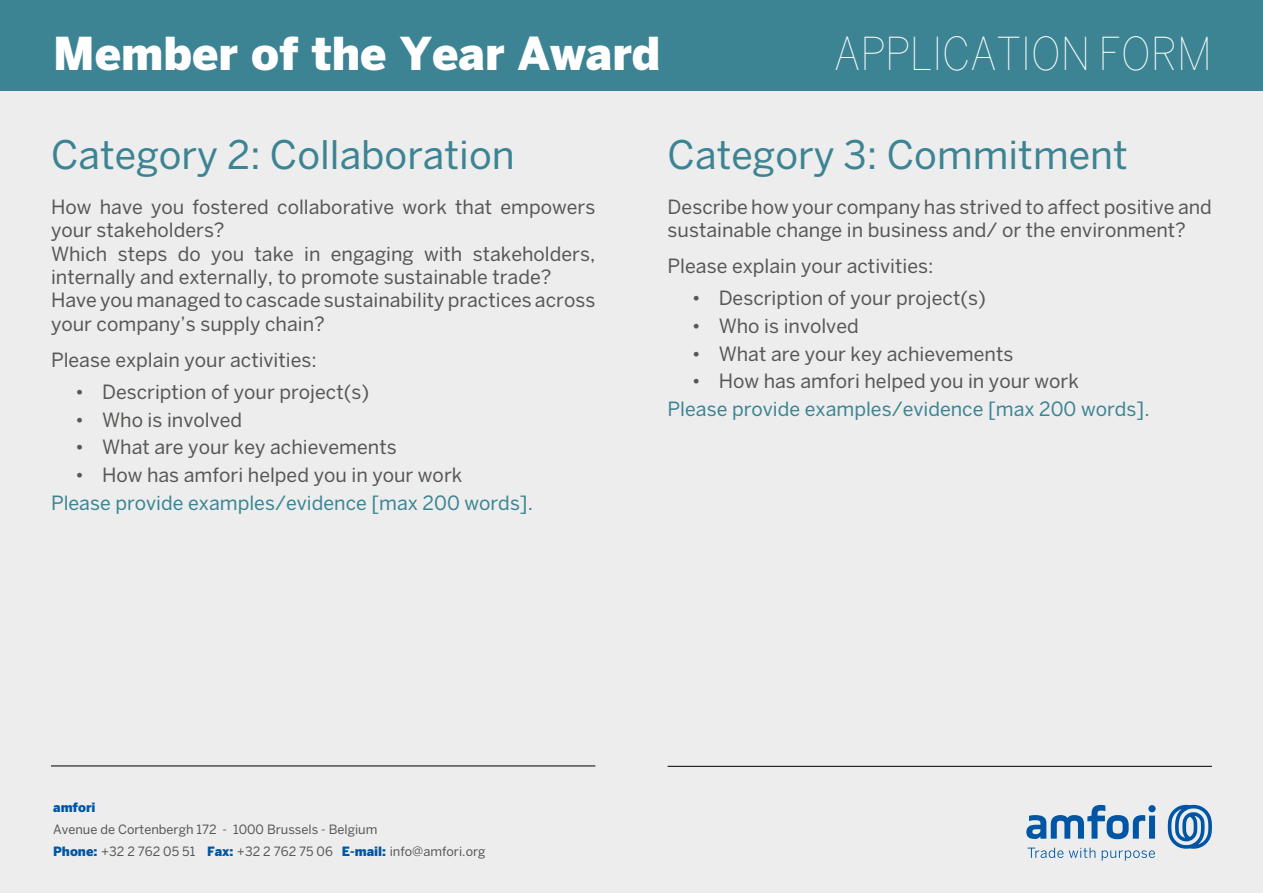
<style>
.page{position:relative;width:1263px;height:893px;background:#ededed}
.page>*{position:absolute;margin:0;border:0;box-sizing:border-box;transform-origin:0 0}
.t1{font:900 45px "Benton Sans";color:#fff}
.t2{font:100 45px "Benton Sans";color:#fff;scale:.9 1}
.t3{font:39px "Benton Sans";color:#3c8493}
.t4{font:19.5px/23.4px "Benton Sans";color:#575756}
.t5{font:19.5px "Benton Sans";color:#3c8493}
.t6{font:12.75px/22.2px "Benton Sans";color:#575756}
.t7{font:900 12.75px "Benton Sans";color:#0056a4}
.s1{font-weight:900;color:#0056a4}
</style>
<div class="page">
<svg style="left:1168px;top:805px;width:44px;height:44px"></svg>
<svg style="left:1027px;top:848px;width:36px;height:10px"></svg>
<svg style="left:1069px;top:848px;width:26px;height:10px"></svg>
<svg style="left:1102px;top:850px;width:53px;height:11px"></svg>
<svg style="left:1026px;top:805px;width:129px;height:34px"></svg>
<div style="left:0;top:0;width:1263px;height:90px;background:#3c8493"></div>
<hr style="left:51px;top:766px;width:544px;height:1px;background:#000">
<hr style="left:668px;top:766px;width:544px;height:1px;background:#000">
<h1 class="t1" style="left:53px;top:27px;width:609px">Member of the Year Award</h1>
<h1 class="t2" style="left:834px;top:28px;width:421px">APPLICATION FORM</h1>
<h2 class="t3" style="left:51px;top:132px;width:465px">Category 2: Collaboration</h2>
<p class="t4" style="left:51px;top:195px;width:546px">How have you fostered collaborative work that empowers your stakeholders?<br>Which steps do you take in engaging with stakeholders, internally and externally, to promote sustainable trade?<br>Have you managed to cascade sustainability practices across your company’s supply chain?</p>
<p class="t4" style="left:51px;top:348px;width:267px">Please explain your activities:</p>
<p class="t4" style="left:75px;top:380px;width:296px">• Description of your project(s)</p>
<p class="t4" style="left:75px;top:408px;width:169px">• Who is involved</p>
<p class="t4" style="left:75px;top:435px;width:323px">• What are your key achievements</p>
<p class="t4" style="left:75px;top:463px;width:389px">• How has amfori helped you in your work</p>
<p class="t5" style="left:51px;top:491px;width:483px">Please provide examples/evidence [max 200 words].</p>
<h2 class="t3" style="left:668px;top:132px;width:462px">Category 3: Commitment</h2>
<p class="t4" style="left:668px;top:195px;width:546px">Describe how your company has strived to affect positive and sustainable change in business and/ or the environment?</p>
<p class="t4" style="left:668px;top:254px;width:267px">Please explain your activities:</p>
<p class="t4" style="left:692px;top:286px;width:296px">• Description of your project(s)</p>
<p class="t4" style="left:692px;top:314px;width:169px">• Who is involved</p>
<p class="t4" style="left:692px;top:342px;width:323px">• What are your key achievements</p>
<p class="t4" style="left:692px;top:369px;width:389px">• How has amfori helped you in your work</p>
<p class="t5" style="left:668px;top:397px;width:483px">Please provide examples/evidence [max 200 words].</p>
<p class="t7" style="left:53px;top:800px;width:44px">amfori</p>
<p class="t6" style="left:53px;top:818px;width:434px">Avenue de Cortenbergh 172 - 1000 Brussels - Belgium<br><span class="s1">Phone:</span> +32 2 762 05 51 <span class="s1">Fax:</span> +32 2 762 75 06 <span class="s1">E-mail:</span> info@amfori.org</p>
</div>
